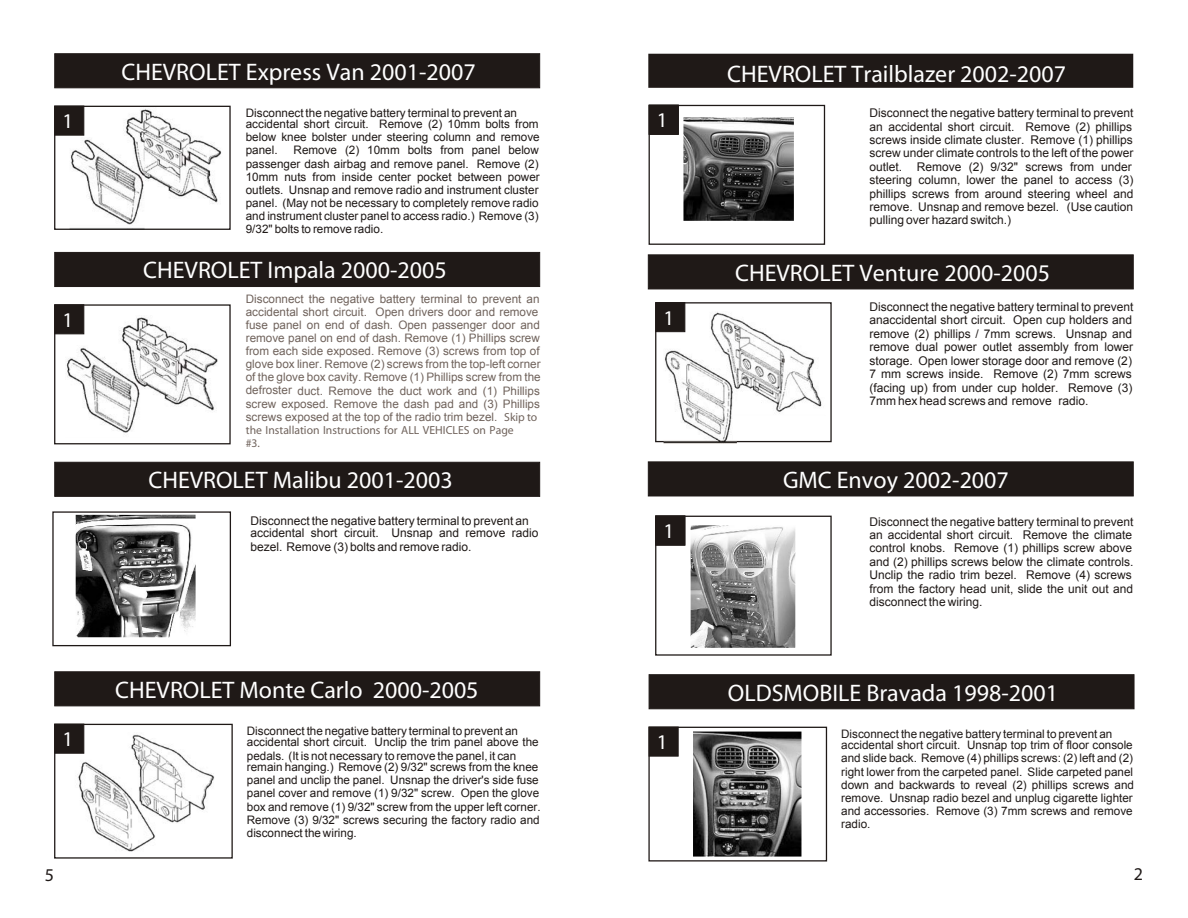
<style>
.page{position:relative;width:1188px;height:918px;background:#fff}
.page>*{position:absolute;margin:0;border:0;box-sizing:border-box;transform-origin:0 0}
.t1{font:24px "Futura X Blk Cn It BT";color:#fff}
.t2{font:italic 700 21px "Arial";color:#fff}
.t3{font:700 18px "Arial";color:#1f1917}
.t4{font:12px/13.4px "Arial";color:#1f1917}
.t5{font:11.7px/13px "Arial";color:#1f1917}
.t6{font:11.7px/13px "Arial";color:#70635c}
.s1{font-style:italic}
</style>
<div class="page">
<div style="left:55px;top:305px;width:29px;height:29px;background:#1f1917"></div>
<div style="left:55px;top:305px;width:29px;height:29px;border:1px solid #1f1917"></div>
<div style="left:55px;top:106px;width:29px;height:29px;background:#1f1917"></div>
<div style="left:55px;top:106px;width:29px;height:29px;border:1px solid #1f1917"></div>
<div style="left:55px;top:724px;width:29px;height:29px;background:#1f1917"></div>
<div style="left:55px;top:724px;width:29px;height:29px;border:1px solid #1f1917"></div>
<div style="left:55px;top:252px;width:485px;height:35px;background:#1f1917"></div>
<div style="left:55px;top:54px;width:485px;height:34px;background:#1f1917"></div>
<div style="left:55px;top:54px;width:485px;height:34px;border:1px solid #1f1917"></div>
<div style="left:55px;top:672px;width:485px;height:34px;background:#1f1917"></div>
<div style="left:55px;top:462px;width:485px;height:34px;background:#1f1917"></div>
<div style="left:55px;top:462px;width:485px;height:35px;border:1px solid #1f1917"></div>
<div style="left:54px;top:304px;width:177px;height:140px;border:1px solid #1f1917"></div>
<div style="left:54px;top:106px;width:177px;height:124px;border:1px solid #1f1917"></div>
<div style="left:54px;top:724px;width:179px;height:135px;border:1px solid #1f1917"></div>
<img style="left:121px;top:317px;width:97px;height:94px">
<img style="left:66px;top:345px;width:74px;height:88px">
<img style="left:131px;top:734px;width:84px;height:89px">
<img style="left:78px;top:760px;width:81px;height:92px">
<div style="left:648px;top:54px;width:485px;height:34px;background:#1f1917"></div>
<div style="left:648px;top:255px;width:485px;height:34px;background:#1f1917"></div>
<div style="left:648px;top:462px;width:485px;height:34px;background:#1f1917"></div>
<img style="left:123px;top:107px;width:99px;height:97px">
<img style="left:70px;top:137px;width:75px;height:92px">
<div style="left:655px;top:516px;width:177px;height:140px;border:1px solid #1f1917"></div>
<div style="left:649px;top:727px;width:29px;height:29px;background:#1f1917"></div>
<div style="left:649px;top:675px;width:485px;height:34px;background:#1f1917"></div>
<div style="left:649px;top:675px;width:485px;height:34px;border:1px solid #1f1917"></div>
<div style="left:648px;top:727px;width:179px;height:135px;border:1px solid #1f1917"></div>
<div style="left:656px;top:303px;width:29px;height:29px;background:#1f1917"></div>
<div style="left:656px;top:302px;width:29px;height:30px;border:1px solid #1f1917"></div>
<div style="left:655px;top:302px;width:177px;height:140px;border:1px solid #1f1917"></div>
<img style="left:664px;top:350px;width:73px;height:94px">
<img style="left:709px;top:312px;width:113px;height:104px">
<svg style="left:736px;top:333px;width:4px;height:8px"></svg>
<svg style="left:780px;top:359px;width:5px;height:7px"></svg>
<img style="left:76px;top:515px;width:120px;height:122px">
<div style="left:52px;top:511px;width:179px;height:135px;border:1px solid #1f1917"></div>
<img style="left:693px;top:732px;width:108px;height:125px">
<img style="left:691px;top:526px;width:104px;height:122px">
<div style="left:656px;top:516px;width:29px;height:29px;background:#1f1917"></div>
<div style="left:649px;top:105px;width:176px;height:140px;border:1px solid #1f1917"></div>
<div style="left:649px;top:105px;width:29px;height:29px;background:#1f1917"></div>
<img style="left:683px;top:117px;width:111px;height:104px">
<h2 class="t2" style="left:62px;top:111px;width:12px">1</h2>
<h2 class="t2" style="left:62px;top:309px;width:12px">1</h2>
<h1 class="t1" style="left:122px;top:60px;width:356px">CHEVROLET Express Van 2001-2007</h1>
<p class="t5" style="left:246px;top:107px;width:294px;line-height:11.7px">Disconnect the negative battery terminal to prevent an accidental short circuit. Remove (2) 10mm bolts from</p>
<p class="t5" style="left:246px;top:131px;width:295px">below knee bolster under steering column and remove panel.</p>
<p class="t5" style="left:246px;top:144px;width:296px;text-align:justify;text-indent:48px">Remove (2) 10mm bolts from panel below passenger dash airbag and remove panel. Remove (2)<br>10mm nuts from inside center pocket between power outlets. Unsnap and remove radio and instrument cluster panel. (May not be necessary to completely remove radio and instrument cluster panel to access radio.) Remove (3)<br>9/32" bolts to remove radio.</p>
<h1 class="t1" style="left:143px;top:259px;width:305px">CHEVROLET Impala 2000-2005</h1>
<p class="t6" style="left:246px;top:292px;width:297px">Disconnect the negative battery terminal to prevent an accidental short circuit. Open drivers door and remove fuse panel on end of dash. Open passenger door and remove panel on end of dash. Remove (1) Phillips screw from each side exposed. Remove (3) screws from top of glove box liner. Remove (2) screws from the top-left corner of the glove box cavity. Remove (1) Phillips screw from the defroster duct. Remove the duct work and (1) Phillips screw exposed. Remove the dash pad and (3) Phillips screws exposed at the top of the radio trim bezel. <span class="s1">Skip to the Installation Instructions for ALL VEHICLES on Page<br>#3.</span></p>
<h1 class="t1" style="left:148px;top:468px;width:306px">CHEVROLET Malibu 2001-2003</h1>
<p class="t4" style="left:251px;top:515px;width:289px;line-height:12px">Disconnect the negative battery terminal to prevent an accidental short circuit. Unsnap and remove radio</p>
<p class="t4" style="left:251px;top:540px;width:222px">bezel. Remove (3) bolts and remove radio.</p>
<h2 class="t2" style="left:62px;top:729px;width:12px">1</h2>
<h3 class="t3" style="left:45px;top:866px;width:11px">5</h3>
<h1 class="t1" style="left:115px;top:678px;width:365px">CHEVROLET Monte Carlo 2000-2005</h1>
<p class="t5" style="left:247px;top:725px;width:293px;line-height:11.7px">Disconnect the negative battery terminal to prevent an accidental short circuit. Unclip the trim panel above the</p>
<p class="t5" style="left:247px;top:750px;width:293px;line-height:11.7px">pedals. (It is not necessary to remove the panel, it can remain hanging.) Remove (2) 9/32" screws from the knee</p>
<p class="t5" style="left:247px;top:774px;width:295px">panel and unclip the panel. Unsnap the driver's side fuse panel cover and remove (1) 9/32" screw. Open the glove box and remove (1) 9/32" screw from the upper left corner.<br>Remove (3) 9/32" screws securing the factory radio and disconnect the wiring.</p>
<h2 class="t2" style="left:657px;top:110px;width:12px">1</h2>
<h2 class="t2" style="left:664px;top:307px;width:12px">1</h2>
<h2 class="t2" style="left:664px;top:520px;width:12px">1</h2>
<h2 class="t2" style="left:657px;top:732px;width:12px">1</h2>
<h1 class="t1" style="left:727px;top:62px;width:340px">CHEVROLET Trailblazer 2002-2007</h1>
<p class="t4" style="left:870px;top:106px;width:265px">Disconnect the negative battery terminal to prevent an accidental short circuit. Remove (2) phillips screws inside climate cluster. Remove (1) phillips screw under climate controls to the left of the power outlet. Remove (2) 9/32" screws from under steering column, lower the panel to access (3) phillips screws from around steering wheel and remove. Unsnap and remove bezel. (Use caution pulling over hazard switch.)</p>
<h1 class="t1" style="left:735px;top:261px;width:317px">CHEVROLET Venture 2000-2005</h1>
<p class="t4" style="left:870px;top:300px;width:265px;text-align:justify">Disconnect the negative battery terminal to prevent anaccidental short circuit. Open cup holders and remove (2) phillips / 7mm screws. Unsnap and remove dual power outlet assembly from lower storage. Open lower storage door and remove (2)<br>7 mm screws inside. Remove (2) 7mm screws (facing up) from under cup holder. Remove (3)<br>7mm hex head screws and remove radio.</p>
<h1 class="t1" style="left:783px;top:468px;width:227px">GMC Envoy 2002-2007</h1>
<p class="t4" style="left:870px;top:515px;width:265px">Disconnect the negative battery terminal to prevent an accidental short circuit. Remove the climate control knobs. Remove (1) phillips screw above and (2) phillips screws below the climate controls.<br>Unclip the radio trim bezel. Remove (4) screws from the factory head unit, slide the unit out and disconnect the wiring.</p>
<h1 class="t1" style="left:728px;top:681px;width:332px">OLDSMOBILE Bravada 1998-2001</h1>
<p class="t5" style="left:841px;top:728px;width:293px;line-height:11.7px">Disconnect the negative battery terminal to prevent an accidental short circuit. Unsnap top trim of floor console</p>
<p class="t5" style="left:841px;top:752px;width:294px">and slide back. Remove (4) phillips screws: (2) left and (2) right lower from the carpeted panel. Slide carpeted panel down and backwards to reveal (2) phillips screws and remove. Unsnap radio bezel and unplug cigarette lighter and accessories. Remove (3) 7mm screws and remove radio.</p>
<h3 class="t3" style="left:1134px;top:865px;width:11px">2</h3>
</div>
